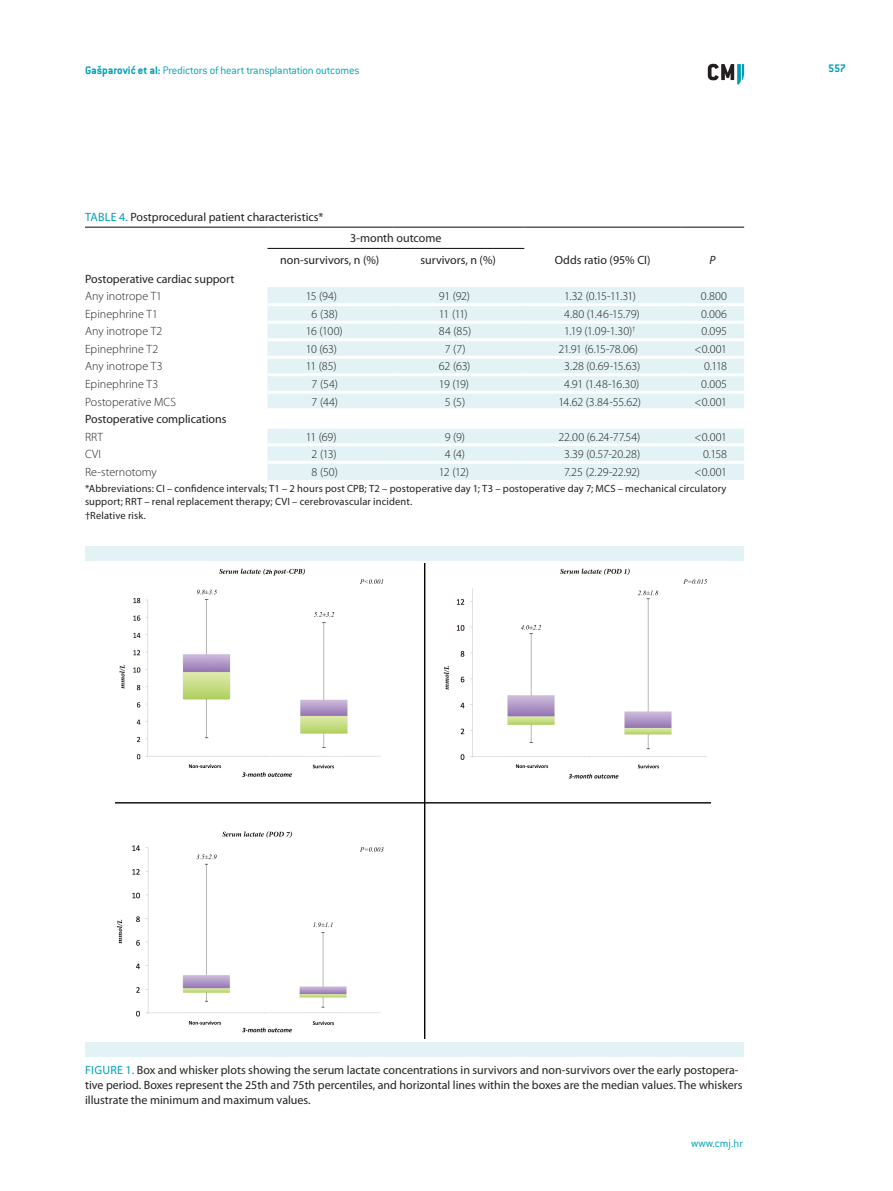
<style>
.page{position:relative;width:893px;height:1191px;background:#fff}
.page>*{position:absolute;margin:0;border:0;box-sizing:border-box;transform-origin:0 0}
.t1{font:300 12px "Myriad Pro";color:#231f20}
.t2{font:12px/15px "Myriad Pro";color:#231f20}
.t3{font:300 12px "ITC Conduit LTCE";letter-spacing:-.015em;color:#009fb4}
.t4{font:12px "Myriad Pro";color:#009fb4}
.t5{font:700 12px "ITC Conduit LTCE";color:#009fb4}
.t6{font:italic 12px "Myriad Pro";color:#231f20}
.t7{font:10.5px/13.5px "Myriad Pro";letter-spacing:.015em;color:#231f20}
.s1{font-weight:700}
.s2{color:#009fb4}
</style>
<div class="page">
<svg style="left:708px;top:64px;width:36px;height:21px"></svg>
<svg style="left:85px;top:226px;width:659px;height:23px"></svg>
<div style="left:267px;top:287px;width:477px;height:193px;background:#e2f2f5"></div>
<svg style="left:267px;top:411px;width:477px;height:15px"></svg>
<hr style="left:267px;top:248px;width:125px;height:1px;background:#08070b">
<hr style="left:392px;top:248px;width:132px;height:1px;background:#08070b">
<hr style="left:267px;top:303px;width:125px;height:3px;background:#fff">
<hr style="left:392px;top:303px;width:132px;height:3px;background:#fff">
<hr style="left:524px;top:303px;width:157px;height:3px;background:#fff">
<hr style="left:681px;top:303px;width:63px;height:3px;background:#fff">
<hr style="left:267px;top:321px;width:125px;height:3px;background:#fff">
<hr style="left:392px;top:321px;width:132px;height:3px;background:#fff">
<hr style="left:524px;top:321px;width:157px;height:3px;background:#fff">
<hr style="left:681px;top:321px;width:63px;height:3px;background:#fff">
<hr style="left:267px;top:338px;width:125px;height:3px;background:#fff">
<hr style="left:392px;top:338px;width:132px;height:3px;background:#fff">
<hr style="left:524px;top:338px;width:157px;height:3px;background:#fff">
<hr style="left:681px;top:338px;width:63px;height:3px;background:#fff">
<hr style="left:267px;top:356px;width:125px;height:3px;background:#fff">
<hr style="left:392px;top:356px;width:132px;height:3px;background:#fff">
<hr style="left:524px;top:356px;width:157px;height:3px;background:#fff">
<hr style="left:681px;top:356px;width:63px;height:3px;background:#fff">
<hr style="left:267px;top:373px;width:125px;height:3px;background:#fff">
<hr style="left:392px;top:373px;width:132px;height:3px;background:#fff">
<hr style="left:524px;top:373px;width:157px;height:3px;background:#fff">
<hr style="left:681px;top:373px;width:63px;height:3px;background:#fff">
<hr style="left:267px;top:391px;width:125px;height:3px;background:#fff">
<hr style="left:392px;top:391px;width:132px;height:3px;background:#fff">
<hr style="left:524px;top:391px;width:157px;height:3px;background:#fff">
<hr style="left:681px;top:391px;width:63px;height:3px;background:#fff">
<hr style="left:267px;top:408px;width:125px;height:3px;background:#fff">
<hr style="left:392px;top:408px;width:132px;height:3px;background:#fff">
<hr style="left:524px;top:408px;width:157px;height:3px;background:#fff">
<hr style="left:681px;top:408px;width:63px;height:3px;background:#fff">
<hr style="left:267px;top:426px;width:125px;height:3px;background:#fff">
<hr style="left:392px;top:426px;width:132px;height:3px;background:#fff">
<hr style="left:524px;top:426px;width:157px;height:3px;background:#fff">
<hr style="left:681px;top:426px;width:63px;height:3px;background:#fff">
<hr style="left:267px;top:443px;width:125px;height:3px;background:#fff">
<hr style="left:392px;top:443px;width:132px;height:3px;background:#fff">
<hr style="left:524px;top:443px;width:157px;height:3px;background:#fff">
<hr style="left:681px;top:443px;width:63px;height:3px;background:#fff">
<hr style="left:267px;top:461px;width:125px;height:3px;background:#fff">
<hr style="left:392px;top:461px;width:132px;height:3px;background:#fff">
<hr style="left:524px;top:461px;width:157px;height:3px;background:#fff">
<hr style="left:681px;top:461px;width:63px;height:3px;background:#fff">
<hr style="left:85px;top:227px;width:182px;height:1px;background:#08070b">
<hr style="left:267px;top:227px;width:125px;height:1px;background:#08070b">
<hr style="left:392px;top:227px;width:132px;height:1px;background:#08070b">
<hr style="left:524px;top:227px;width:157px;height:1px;background:#08070b">
<hr style="left:681px;top:227px;width:63px;height:1px;background:#08070b">
<img style="left:116px;top:564px;width:594px;height:474px">
<div style="left:85px;top:546px;width:659px;height:14px;background:#e2f2f5"></div>
<div style="left:85px;top:1042px;width:659px;height:15px;background:#e2f2f5"></div>
<p class="t3" style="left:85px;top:63px;width:276px"><span class="s1">Gašparović et al:</span> Predictors of heart transplantation outcomes</p>
<p class="t5" style="left:828px;top:61px;width:19px">557</p>
<p class="t4" style="left:85px;top:210px;width:8px">Tabl</p>
<p class="t2" style="left:111px;top:209px;width:214px"><span class="s2">e 4.</span> Postprocedural patient characteristics*</p>
<p class="t2" style="left:280px;top:227px;width:163px;line-height:21.3px;text-indent:70px">3-month outcome non-survivors, n (%)</p>
<p class="t2" style="left:420px;top:252px;width:77px">survivors, n (%)</p>
<p class="t2" style="left:555px;top:252px;width:97px">Odds ratio (95% CI)</p>
<p class="t6" style="left:710px;top:252px;width:8px">P</p>
<p class="t2" style="left:85px;top:271px;width:151px">Postoperative cardiac support</p>
<p class="t1" style="left:85px;top:289px;width:79px">Any inotrope T1</p>
<p class="t1" style="left:306px;top:289px;width:33px">15 (94)</p>
<p class="t1" style="left:439px;top:289px;width:33px">91 (92)</p>
<p class="t1" style="left:564px;top:289px;width:73px">1.32 (0.15-11.31)</p>
<p class="t1" style="left:701px;top:289px;width:28px">0.800</p>
<p class="t1" style="left:85px;top:307px;width:74px">Epinephrine T1</p>
<p class="t1" style="left:312px;top:307px;width:28px">6 (38)</p>
<p class="t1" style="left:439px;top:307px;width:30px">11 (11)</p>
<p class="t1" style="left:564px;top:307px;width:77px">4.80 (1.46-15.79)</p>
<p class="t1" style="left:701px;top:307px;width:28px">0.006</p>
<p class="t1" style="left:85px;top:324px;width:79px">Any inotrope T2</p>
<p class="t1" style="left:306px;top:324px;width:38px">16 (100)</p>
<p class="t1" style="left:439px;top:324px;width:34px">84 (85)</p>
<p class="t1" style="left:564px;top:324px;width:73px">1.19 (1.09-1.30)<sup>†</sup></p>
<p class="t1" style="left:701px;top:324px;width:27px">0.095</p>
<p class="t1" style="left:85px;top:342px;width:75px">Epinephrine T2</p>
<p class="t1" style="left:306px;top:342px;width:33px">10 (63)</p>
<p class="t1" style="left:445px;top:342px;width:22px">7 (7)</p>
<p class="t1" style="left:558px;top:342px;width:81px">21.91 (6.15-78.06)</p>
<p class="t1" style="left:695px;top:342px;width:34px">&lt;0.001</p>
<p class="t1" style="left:85px;top:359px;width:79px">Any inotrope T3</p>
<p class="t1" style="left:306px;top:359px;width:32px">11 (85)</p>
<p class="t1" style="left:439px;top:359px;width:33px">62 (63)</p>
<p class="t1" style="left:564px;top:359px;width:78px">3.28 (0.69-15.63)</p>
<p class="t1" style="left:704px;top:359px;width:25px">0.118</p>
<p class="t1" style="left:85px;top:377px;width:75px">Epinephrine T3</p>
<p class="t1" style="left:312px;top:377px;width:28px">7 (54)</p>
<p class="t1" style="left:439px;top:377px;width:32px">19 (19)</p>
<p class="t1" style="left:564px;top:377px;width:77px">4.91 (1.48-16.30)</p>
<p class="t1" style="left:701px;top:377px;width:27px">0.005</p>
<p class="t1" style="left:85px;top:394px;width:93px">Postoperative MCS</p>
<p class="t1" style="left:312px;top:394px;width:28px">7 (44)</p>
<p class="t1" style="left:445px;top:394px;width:22px">5 (5)</p>
<p class="t1" style="left:558px;top:394px;width:84px">14.62 (3.84-55.62)</p>
<p class="t1" style="left:695px;top:394px;width:34px">&lt;0.001</p>
<p class="t2" style="left:85px;top:411px;width:143px">Postoperative complications</p>
<p class="t1" style="left:85px;top:429px;width:20px">RRT</p>
<p class="t1" style="left:306px;top:429px;width:32px">11 (69)</p>
<p class="t1" style="left:445px;top:429px;width:22px">9 (9)</p>
<p class="t1" style="left:558px;top:429px;width:84px">22.00 (6.24-77.54)</p>
<p class="t1" style="left:695px;top:429px;width:34px">&lt;0.001</p>
<p class="t1" style="left:85px;top:447px;width:18px">CVI</p>
<p class="t1" style="left:312px;top:447px;width:26px">2 (13)</p>
<p class="t1" style="left:445px;top:447px;width:22px">4 (4)</p>
<p class="t1" style="left:564px;top:447px;width:78px">3.39 (0.57-20.28)</p>
<p class="t1" style="left:703px;top:447px;width:26px">0.158</p>
<p class="t1" style="left:85px;top:464px;width:73px">Re-sternotomy</p>
<p class="t1" style="left:312px;top:464px;width:28px">8 (50)</p>
<p class="t1" style="left:439px;top:464px;width:32px">12 (12)</p>
<p class="t1" style="left:564px;top:464px;width:77px">7.25 (2.29-22.92)</p>
<p class="t1" style="left:695px;top:464px;width:34px">&lt;0.001</p>
<p class="t7" style="left:85px;top:481px;width:643px">*Abbreviations: CI – confidence intervals; T1 – 2 hours post CPB; T2 – postoperative day 1; T3 – postoperative day 7; MCS – mechanical circulatory support; RRT – renal replacement therapy; CVI – cerebrovascular incident.<br>†Relative risk.</p>
<p class="t2" style="left:85px;top:1062px;width:659px"><span class="s2">Fig ure 1.</span> Box and whisker plots showing the serum lactate concentrations in survivors and non-survivors over the early postopera&shy;tive period. Boxes represent the 25th and 75th percentiles, and horizontal lines within the boxes are the median values. The whiskers illustrate the minimum and maximum values.</p>
<p class="t3" style="left:691px;top:1136px;width:54px">www.cmj.hr</p>
</div>
